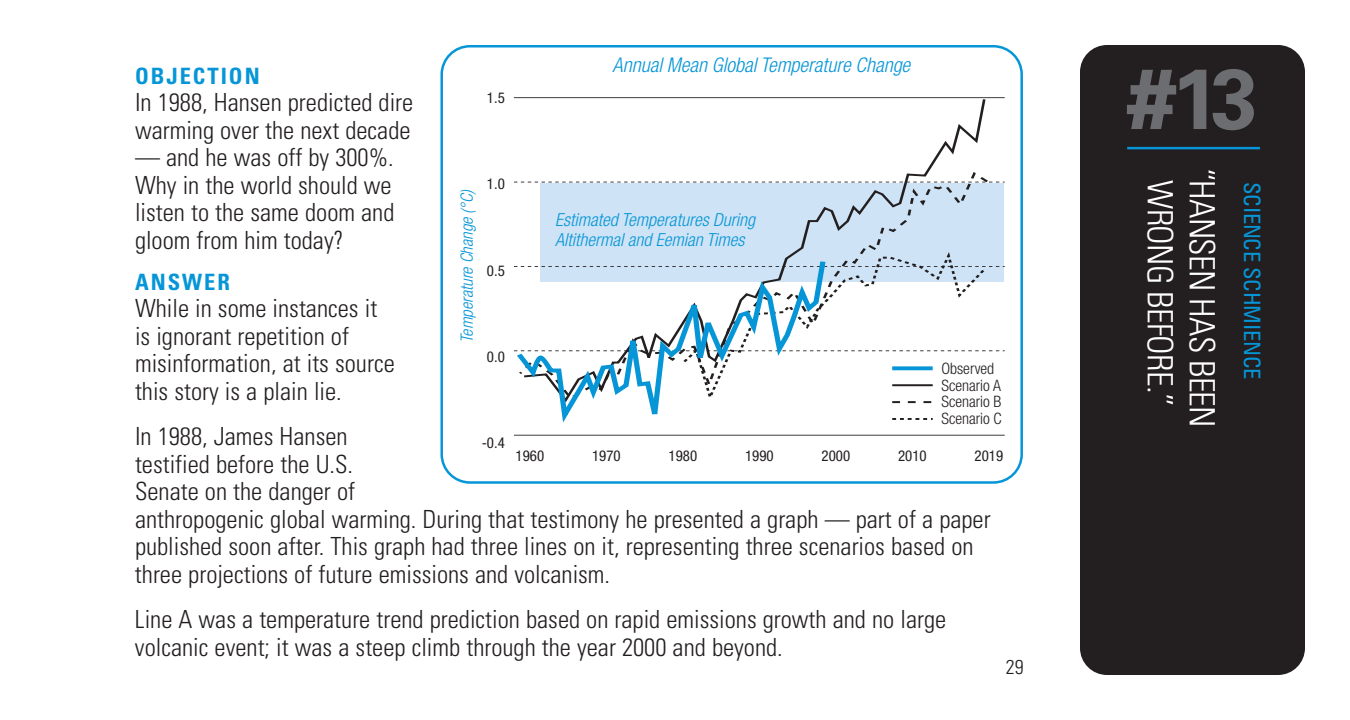
<style>
.page{position:relative;width:1350px;height:720px;background:#fff}
.page>*{position:absolute;margin:0;border:0;box-sizing:border-box;transform-origin:0 0}
.t1{font:700 85px "Univers LT Std";color:#6c6d70}
.t2{font:300 condensed 35px/42px "Univers LT Std";letter-spacing:-.02em;color:#fff;text-align:center}
.t3{font:300 condensed 25px/27.5px "Univers LT Std";color:#231f20}
.t4{font:condensed 22.5px "Univers LT Std";letter-spacing:-.01em;color:#0696d7}
.t5{font:700 condensed 22.5px "Univers LT Std";letter-spacing:.09em;color:#0696d7}
.t6{font:italic 300 condensed 20.25px "Helvetica Neue";color:#0696d7}
.t7{font:300 condensed 20px "Univers LT Std";color:#231f20}
.t8{font:italic 300 condensed 18px/20.2px "Helvetica Neue";color:#0696d7}
.t9{font:italic 300 condensed 17px "Helvetica Neue";color:#0696d7}
.t10{font:300 condensed 15.75px/16.8px "Helvetica Neue";color:#231f20}
.t11{font:condensed 15px "Helvetica Neue";color:#231f20}
</style>
<div class="page">
<div style="left:1080px;top:45px;width:225px;height:630px;background:#231f20;border-radius:27px"></div>
<hr style="left:1127px;top:147px;width:133px;height:2px;background:#0696d7">
<svg style="left:440px;top:45px;width:583px;height:439px"></svg>
<p class="t6" style="left:613px;top:57px;width:300px">Annual Mean Global Temperature Change</p>
<p class="t5" style="left:135px;top:68px;width:126px">OBJECTION</p>
<p class="t3" style="left:135px;top:91px;width:280px">In 1988, Hansen predicted dire warming over the next decade</p>
<p class="t3" style="left:135px;top:146px;width:261px;text-align:justify">— and he was off by 300%.<br>Why in the world should we listen to the same doom and gloom from him today?</p>
<p class="t5" style="left:135px;top:274px;width:97px">ANSWER</p>
<p class="t3" style="left:135px;top:297px;width:261px">While in some instances it is ignorant repetition of misinformation, at its source this story is a plain lie.</p>
<p class="t3" style="left:135px;top:425px;width:857px">In 1988, James Hansen<br>testified before the U.S.<br>Senate on the danger of<br>anthropogenic global warming. During that testimony he presented a graph — part of a paper published soon after. This graph had three lines on it, representing three scenarios based on three projections of future emissions and volcanism.</p>
<p class="t3" style="left:135px;top:608px;width:813px">Line A was a temperature trend prediction based on rapid emissions growth and no large volcanic event; it was a steep climb through the year 2000 and beyond.</p>
<p class="t11" style="left:487px;top:92px;width:19px">1.5</p>
<p class="t11" style="left:487px;top:179px;width:19px">1.0</p>
<p class="t9" style="left:461px;top:343px;width:155px;rotate:-90deg">Temperature Change (°C)</p>
<p class="t8" style="left:555px;top:211px;width:202px">Estimated Temperatures During<br>Altithermal and Eemian Times</p>
<p class="t11" style="left:487px;top:265px;width:19px">0.5</p>
<p class="t11" style="left:487px;top:351px;width:19px">0.0</p>
<p class="t10" style="left:941px;top:361px;width:62px">Observed<br>Scenario A<br>Scenario B<br>Scenario C</p>
<p class="t11" style="left:482px;top:438px;width:25px">-0.4</p>
<p class="t11" style="left:516px;top:450px;width:30px">1960</p>
<p class="t11" style="left:592px;top:450px;width:30px">1970</p>
<p class="t11" style="left:669px;top:450px;width:30px">1980</p>
<p class="t11" style="left:745px;top:450px;width:30px">1990</p>
<p class="t11" style="left:822px;top:450px;width:30px">2000</p>
<p class="t11" style="left:898px;top:450px;width:30px">2010</p>
<p class="t11" style="left:975px;top:450px;width:30px">2019</p>
<p class="t7" style="left:1006px;top:660px;width:19px">29</p>
<h1 class="t1" style="left:1128px;top:68px;width:132px">#13</h1>
<h2 class="t2" style="left:1220px;top:168px;width:262px;rotate:90deg">“HANSEN HAS BEEN<br>WRONG BEFORE.”</h2>
<p class="t4" style="left:1260px;top:182px;width:199px;rotate:90deg">SCIENCE SCHMIENCE</p>
</div>
